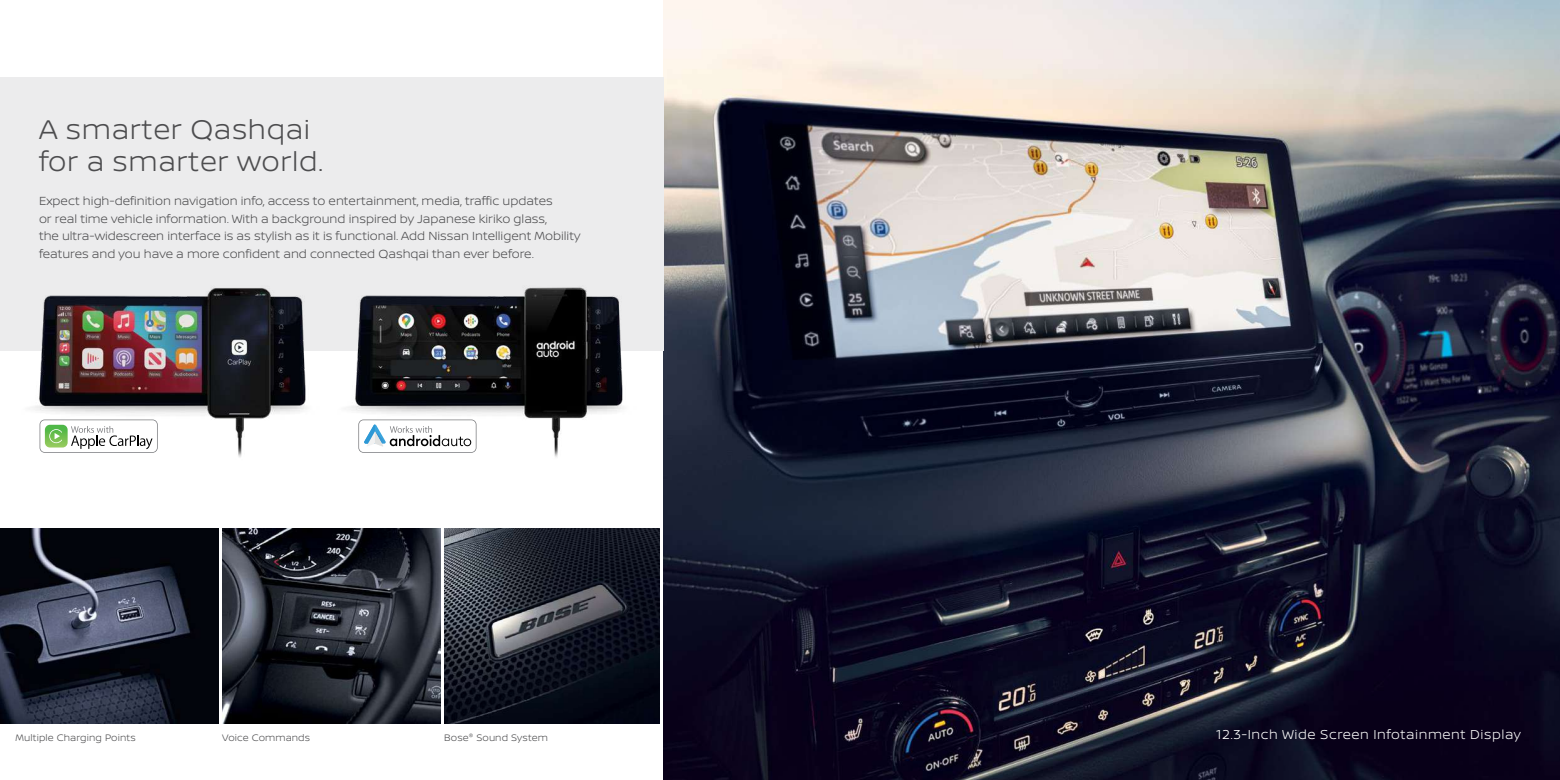
<style>
.page{position:relative;width:1560px;height:780px;background:#fff}
.page>*{position:absolute;margin:0;border:0;box-sizing:border-box;transform-origin:0 0}
.t1{font:300 28.75px/31.2px "Nissan Brand";letter-spacing:.02em;color:#4d4d4f}
.t2{font:300 13.75px "Nissan Brand";letter-spacing:.04em;color:#fff}
.t3{font:300 12.5px/17.5px "Nissan Brand";color:#4d4d4f}
.t4{font:300 10px "Nissan Brand";letter-spacing:.01em;color:#4d4d4f}
</style>
<div class="page">
<img style="left:663px;top:0;width:896px;height:780px">
<div style="left:0;top:78px;width:663px;height:273px;background:#ececed"></div>
<img style="left:0;top:528px;width:219px;height:195px">
<img style="left:222px;top:528px;width:219px;height:195px">
<img style="left:444px;top:528px;width:215px;height:195px">
<img style="left:32px;top:288px;width:274px;height:169px">
<svg style="left:40px;top:419px;width:118px;height:33px"></svg>
<div style="left:40px;top:420px;width:117px;height:32px;background:#fff;border-radius:4px"></div>
<svg style="left:45px;top:425px;width:107px;height:24px"></svg>
<img style="left:348px;top:287px;width:275px;height:170px">
<svg style="left:358px;top:419px;width:118px;height:33px"></svg>
<div style="left:359px;top:420px;width:116px;height:32px;background:#fff;border-radius:4px"></div>
<svg style="left:364px;top:424px;width:107px;height:22px"></svg>
<h1 class="t1" style="left:39px;top:113px;width:286px">A smarter Qashqai for a smarter world.</h1>
<p class="t3" style="left:39px;top:192px;width:543px">Expect high-definition navigation info, access to entertainment, media, traffic updates<br>or real time vehicle information. With a background inspired by Japanese kiriko glass,<br>the ultra-widescreen interface is as stylish as it is functional. Add Nissan Intelligent Mobility features and you have a more confident and connected Qashqai than ever before.</p>
<p class="t4" style="left:16px;top:730px;width:122px">Multiple Charging Points</p>
<p class="t4" style="left:222px;top:730px;width:89px">Voice Commands</p>
<p class="t4" style="left:444px;top:730px;width:105px">Bose<sup>®</sup> Sound System</p>
<p class="t2" style="left:1215px;top:724px;width:306px">12.3-Inch Wide Screen Infotainment Display</p>
</div>
